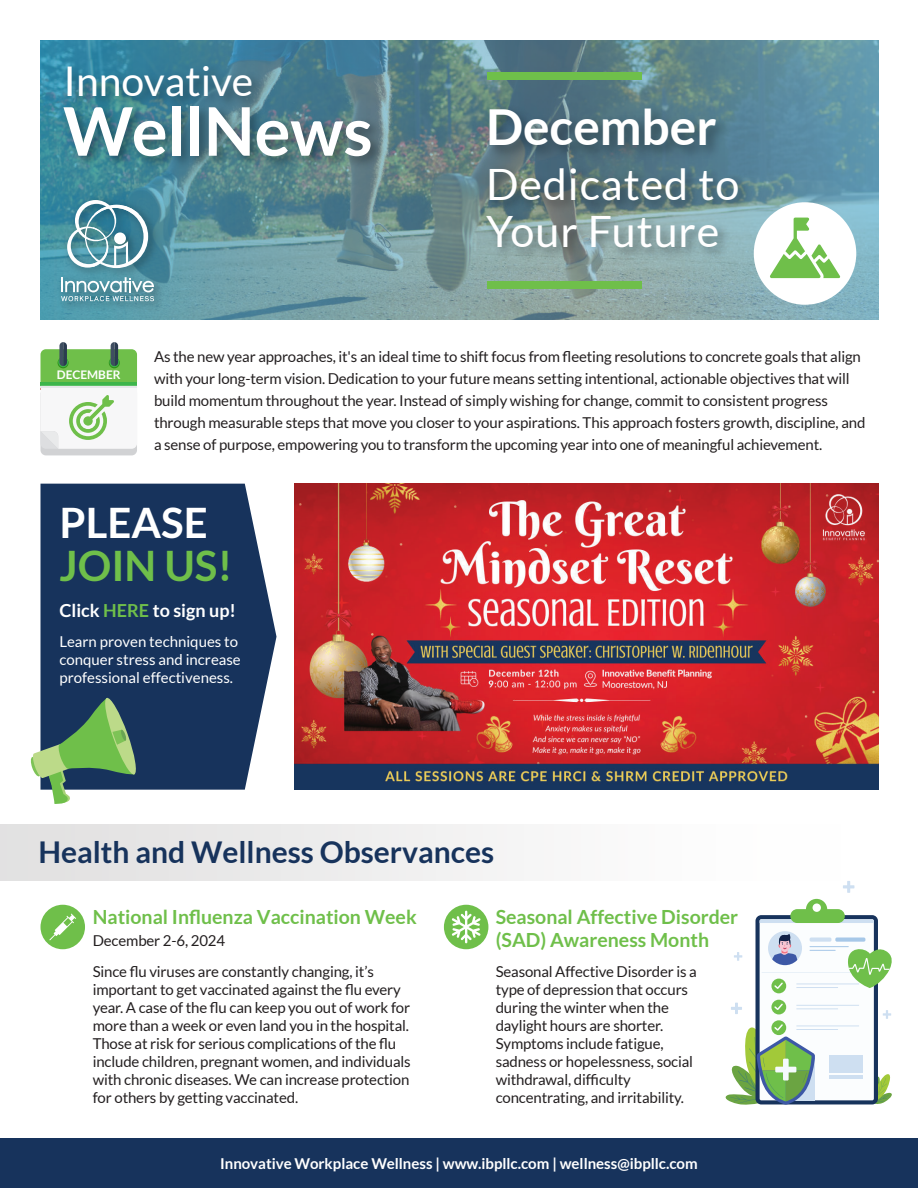
<style>
.page{position:relative;width:918px;height:1188px;background:#fff}
.page>*{position:absolute;margin:0;border:0;box-sizing:border-box;transform-origin:0 0}
.t1{font:700 67.05px "Lato";color:#fff}
.t2{font:700 49.65px "Lato";color:#fff}
.t3{font:43.2px/47.1px "Lato";letter-spacing:.02em;color:#fff}
.t4{font:700 42px "Lato";color:#6fbf4a}
.t5{font:700 42px "Lato";color:#fff}
.t6{font:40.95px "Lato";color:#fff}
.t7{font:700 30px "Lato";color:#17335c}
.t8{font:700 19.5px/23.4px "Lato";color:#6fbf4a}
.t9{font:700 18px "Lato";color:#fff}
.t10{font:15px/18px "Lato";letter-spacing:-.01em;color:#231f20}
.t11{font:15px/18px "Lato";color:#fff}
.t12{font:700 15px "Lato";color:#fff}
.t13{font:700 11.85px "Lato";color:#fff}
.s1{color:#6fbf4a}
</style>
<div class="page">
<svg style="left:41px;top:40px;width:838px;height:279px"></svg>
<div style="left:487px;top:72px;width:155px;height:8px;background:#6fbf4a"></div>
<div style="left:487px;top:281px;width:155px;height:8px;background:#6fbf4a"></div>
<div style="left:0;top:1138px;width:918px;height:50px;background:#17335c"></div>
<img style="left:53px;top:192px;width:115px;height:123px">
<svg style="left:67px;top:200px;width:81px;height:68px"></svg>
<svg style="left:61px;top:277px;width:93px;height:24px"></svg>
<div style="left:754px;top:202px;width:102px;height:103px;background:#fff;border-radius:50%"></div>
<div style="left:0;top:825px;width:847px;height:56px;background:linear-gradient(to right,#e1e0e0,#fff)"></div>
<svg style="left:40px;top:484px;width:237px;height:306px;fill:#17335c"></svg>
<svg style="left:40px;top:342px;width:97px;height:113px"></svg>
<img style="left:294px;top:484px;width:585px;height:306px">
<svg style="left:770px;top:218px;width:71px;height:60px"></svg>
<div style="left:41px;top:905px;width:44px;height:44px;background:#6fbf4a;border-radius:50%"></div>
<div style="left:444px;top:905px;width:44px;height:44px;background:#6fbf4a;border-radius:50%"></div>
<svg style="left:49px;top:914px;width:27px;height:26px"></svg>
<svg style="left:452px;top:911px;width:29px;height:32px"></svg>
<svg style="left:30px;top:697px;width:108px;height:107px"></svg>
<svg style="left:870px;top:1074px;width:22px;height:31px"></svg>
<div style="left:756px;top:915px;width:122px;height:189px;background:linear-gradient(to bottom,#18345c,#17335c);border-radius:6px"></div>
<div style="left:760px;top:919px;width:114px;height:181px;background:#fbfdfe;border-radius:2px"></div>
<div style="left:771px;top:979px;width:15px;height:14px;background:#6fbf4a;border-radius:50%"></div>
<hr style="left:796px;top:1005px;width:63px;height:1px;background:#cedff1">
<hr style="left:796px;top:1008px;width:42px;height:1px;background:#cedff1">
<div style="left:771px;top:1000px;width:15px;height:14px;background:#6fbf4a;border-radius:50%"></div>
<svg style="left:774px;top:1004px;width:9px;height:6px"></svg>
<hr style="left:796px;top:1025px;width:63px;height:1px;background:#cedff1">
<hr style="left:796px;top:1029px;width:42px;height:1px;background:#cedff1">
<svg style="left:760px;top:899px;width:114px;height:24px"></svg>
<div style="left:829px;top:1055px;width:34px;height:18px;background:#cedff1"></div>
<hr style="left:829px;top:1075px;width:34px;height:4px;background:#cedff1">
<svg style="left:725px;top:1021px;width:90px;height:84px"></svg>
<svg style="left:762px;top:931px;width:130px;height:58px"></svg>
<svg style="left:843px;top:881px;width:11px;height:12px"></svg>
<svg style="left:883px;top:1010px;width:8px;height:9px"></svg>
<svg style="left:731px;top:1003px;width:11px;height:11px"></svg>
<svg style="left:734px;top:952px;width:8px;height:9px"></svg>
<img style="left:56px;top:53px;width:215px;height:37px">
<img style="left:55px;top:90px;width:336px;height:96px">
<img style="left:478px;top:93px;width:258px;height:80px">
<img style="left:479px;top:155px;width:277px;height:117px">
<div style="left:102px;top:602px;width:49px;height:17px;background:#17335c"></div>
<h3 class="t6" style="left:63px;top:65px;width:191px">Innovative</h3>
<h1 class="t1" style="left:63px;top:103px;width:311px">WellNews</h1>
<h2 class="t2" style="left:486px;top:106px;width:232px">December</h2>
<h3 class="t3" style="left:486px;top:163px;width:255px">Dedicated to<br>Your Future</h3>
<p class="t13" style="left:57px;top:370px;width:65px">DECEMBER</p>
<p class="t10" style="left:154px;top:345px;width:713px;line-height:22.2px">As the new year approaches, it's an ideal time to shift focus from fleeting resolutions to concrete goals that align with your long-term vision. Dedication to your future means setting intentional, actionable objectives that will build momentum throughout the year. Instead of simply wishing for change, commit to consistent progress through measurable steps that move you closer to your aspirations. This approach fosters growth, discipline, and a sense of purpose, empowering you to transform the upcoming year into one of meaningful achievement.</p>
<h3 class="t5" style="left:59px;top:505px;width:150px">PLEASE</h3>
<h3 class="t4" style="left:59px;top:548px;width:175px">JOIN US!</h3>
<p class="t9" style="left:59px;top:603px;width:178px">Click <span class="s1">HERE</span> to sign up!</p>
<p class="t11" style="left:59px;top:634px;width:183px">Learn proven techniques to conquer stress and increase professional effectiveness.</p>
<h3 class="t7" style="left:38px;top:839px;width:457px">Health and Wellness Observances</h3>
<h3 class="t8" style="left:93px;top:905px;width:326px">National Influenza Vaccination Week</h3>
<p class="t10" style="left:93px;top:925px;width:283px;line-height:31px">December 2-6, 2024<br>Since flu viruses are constantly changing, it’s</p>
<p class="t10" style="left:93px;top:980px;width:319px">important to get vaccinated against the flu every year. A case of the flu can keep you out of work for more than a week or even land you in the hospital.<br>Those at risk for serious complications of the flu include children, pregnant women, and individuals with chronic diseases. We can increase protection for others by getting vaccinated.</p>
<h3 class="t8" style="left:496px;top:906px;width:244px">Seasonal Affective Disorder (SAD) Awareness Month</h3>
<p class="t10" style="left:496px;top:963px;width:203px">Seasonal Affective Disorder is a type of depression that occurs during the winter when the daylight hours are shorter.<br>Symptoms include fatigue, sadness or hopelessness, social withdrawal, difficulty concentrating, and irritability.</p>
<p class="t12" style="left:220px;top:1157px;width:479px">Innovative Workplace Wellness | www.ibpllc.com | wellness@ibpllc.com</p>
</div>
